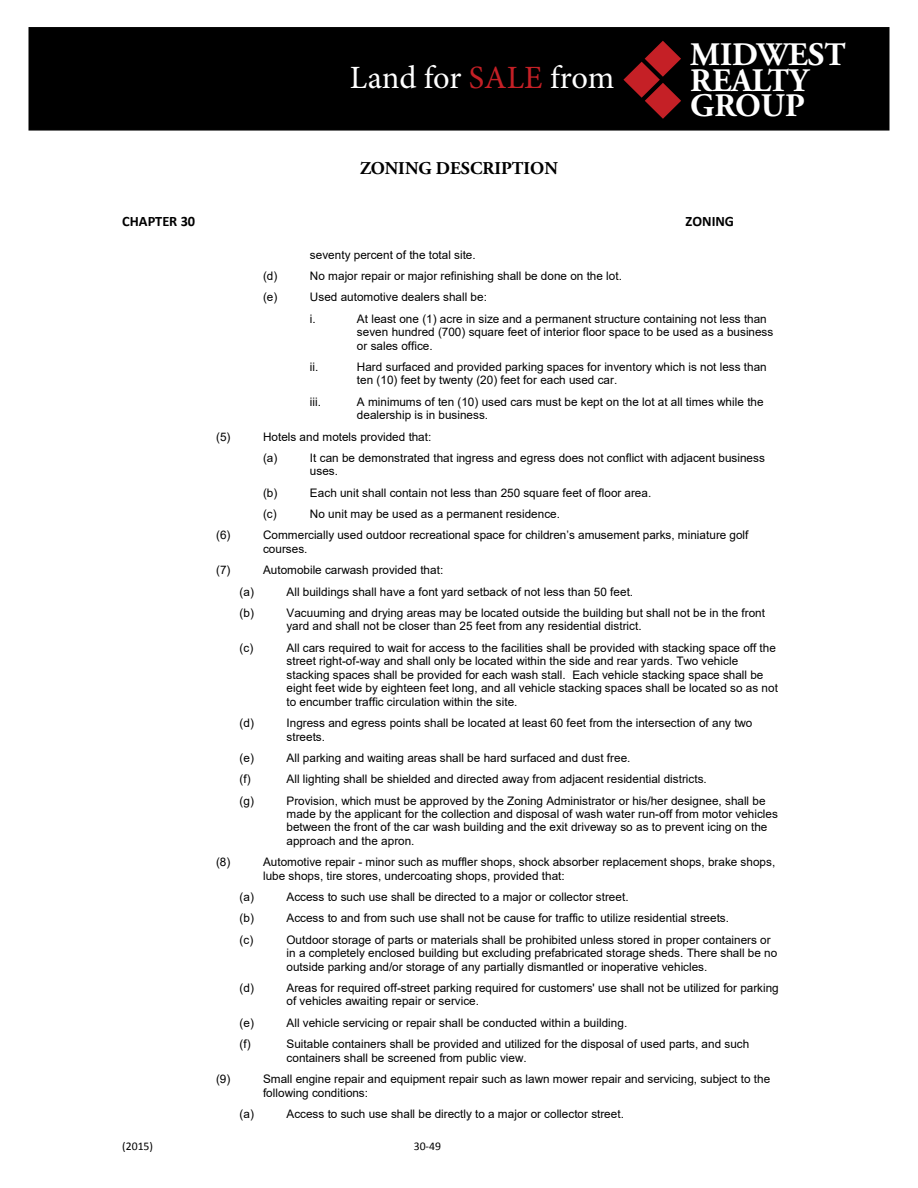
<style>
.page{position:relative;width:918px;height:1188px;background:#fff}
.page>*{position:absolute;margin:0;border:0;box-sizing:border-box;transform-origin:0 0}
.t1{font:700 32.85px/25.7px "Adobe Garamond Pro";color:#fff}
.t2{font:32.55px "Minion Pro";color:#fff}
.t3{font:700 18px "Adobe Garamond Pro";color:#000}
.t4{font:700 14.4px "Calibri";color:#000}
.t5{font:11.7px/13.5px "Arial";letter-spacing:.005em;color:#000}
.t6{font:11.7px "Calibri";color:#000}
.s1{color:#c52026}
</style>
<div class="page">
<div style="left:28px;top:27px;width:862px;height:104px;background:#000;border:2px solid #000"></div>
<svg style="left:623px;top:41px;width:58px;height:78px"></svg>
<h2 class="t2" style="left:350px;top:56px;width:266px">Land for <span class="s1">SALE</span> from</h2>
<h3 class="t3" style="left:360px;top:158px;width:199px">ZONING DESCRIPTION</h3>
<h1 class="t1" style="left:690px;top:42px;width:157px">MIDWEST<br>REALTY<br>GROUP</h1>
<p class="t4" style="left:122px;top:212px;width:75px">CHAPTER 30</p>
<p class="t4" style="left:686px;top:212px;width:50px">ZONING</p>
<p class="t5" style="left:310px;top:248px;width:167px">seventy percent of the total site.</p>
<p class="t5" style="left:263px;top:269px;width:16px">(d)</p>
<p class="t5" style="left:310px;top:269px;width:314px">No major repair or major refinishing shall be done on the lot.</p>
<p class="t5" style="left:263px;top:290px;width:16px">(e)</p>
<p class="t5" style="left:310px;top:287px;width:179px;line-height:21.3px">Used automotive dealers shall be: i.</p>
<p class="t5" style="left:357px;top:312px;width:418px">At least one (1) acre in size and a permanent structure containing not less than seven hundred (700) square feet of interior floor space to be used as a business or sales office.</p>
<p class="t5" style="left:310px;top:360px;width:10px">ii.</p>
<p class="t5" style="left:357px;top:360px;width:411px">Hard surfaced and provided parking spaces for inventory which is not less than ten (10) feet by twenty (20) feet for each used car.</p>
<p class="t5" style="left:310px;top:395px;width:13px">iii.</p>
<p class="t5" style="left:357px;top:395px;width:408px">A minimums of ten (10) used cars must be kept on the lot at all times while the dealership is in business.</p>
<p class="t5" style="left:216px;top:430px;width:16px">(5)</p>
<p class="t5" style="left:263px;top:426px;width:170px;line-height:21.3px">Hotels and motels provided that: (a)</p>
<p class="t5" style="left:310px;top:451px;width:456px">It can be demonstrated that ingress and egress does not conflict with adjacent business uses.</p>
<p class="t5" style="left:263px;top:486px;width:16px">(b)</p>
<p class="t5" style="left:310px;top:486px;width:343px">Each unit shall contain not less than 250 square feet of floor area.</p>
<p class="t5" style="left:263px;top:507px;width:15px">(c)</p>
<p class="t5" style="left:310px;top:507px;width:252px">No unit may be used as a permanent residence.</p>
<p class="t5" style="left:216px;top:528px;width:16px">(6)</p>
<p class="t5" style="left:263px;top:528px;width:487px">Commercially used outdoor recreational space for children’s amusement parks, miniature golf courses.</p>
<p class="t5" style="left:216px;top:563px;width:16px">(7)</p>
<p class="t5" style="left:263px;top:563px;width:182px">Automobile carwash provided that:</p>
<p class="t5" style="left:240px;top:585px;width:16px">(a)</p>
<p class="t5" style="left:287px;top:585px;width:348px">All buildings shall have a font yard setback of not less than 50 feet.</p>
<p class="t5" style="left:240px;top:606px;width:16px">(b)</p>
<p class="t5" style="left:287px;top:606px;width:480px">Vacuuming and drying areas may be located outside the building but shall not be in the front yard and shall not be closer than 25 feet from any residential district.</p>
<p class="t5" style="left:240px;top:641px;width:15px">(c)</p>
<p class="t5" style="left:287px;top:641px;width:493px">All cars required to wait for access to the facilities shall be provided with stacking space off the street right-of-way and shall only be located within the side and rear yards. Two vehicle stacking spaces shall be provided for each wash stall. Each vehicle stacking space shall be eight feet wide by eighteen feet long, and all vehicle stacking spaces shall be located so as not to encumber traffic circulation within the site.</p>
<p class="t5" style="left:240px;top:716px;width:16px">(d)</p>
<p class="t5" style="left:287px;top:716px;width:467px">Ingress and egress points shall be located at least 60 feet from the intersection of any two streets.</p>
<p class="t5" style="left:240px;top:751px;width:16px">(e)</p>
<p class="t5" style="left:287px;top:751px;width:346px">All parking and waiting areas shall be hard surfaced and dust free.</p>
<p class="t5" style="left:240px;top:772px;width:13px">(f)</p>
<p class="t5" style="left:287px;top:772px;width:422px">All lighting shall be shielded and directed away from adjacent residential districts.</p>
<p class="t5" style="left:240px;top:794px;width:16px">(g)</p>
<p class="t5" style="left:287px;top:794px;width:493px">Provision, which must be approved by the Zoning Administrator or his/her designee, shall be made by the applicant for the collection and disposal of wash water run-off from motor vehicles between the front of the car wash building and the exit driveway so as to prevent icing on the approach and the apron.</p>
<p class="t5" style="left:216px;top:855px;width:16px">(8)</p>
<p class="t5" style="left:263px;top:855px;width:514px">Automotive repair - minor such as muffler shops, shock absorber replacement shops, brake shops, lube shops, tire stores, undercoating shops, provided that:</p>
<p class="t5" style="left:240px;top:890px;width:16px">(a)</p>
<p class="t5" style="left:287px;top:890px;width:344px">Access to such use shall be directed to a major or collector street.</p>
<p class="t5" style="left:240px;top:911px;width:16px">(b)</p>
<p class="t5" style="left:287px;top:911px;width:444px">Access to and from such use shall not be cause for traffic to utilize residential streets.</p>
<p class="t5" style="left:240px;top:933px;width:15px">(c)</p>
<p class="t5" style="left:287px;top:933px;width:492px">Outdoor storage of parts or materials shall be prohibited unless stored in proper containers or in a completely enclosed building but excluding prefabricated storage sheds. There shall be no outside parking and/or storage of any partially dismantled or inoperative vehicles.</p>
<p class="t5" style="left:240px;top:981px;width:16px">(d)</p>
<p class="t5" style="left:287px;top:981px;width:494px">Areas for required off-street parking required for customers' use shall not be utilized for parking of vehicles awaiting repair or service.</p>
<p class="t5" style="left:240px;top:1016px;width:16px">(e)</p>
<p class="t5" style="left:287px;top:1016px;width:342px">All vehicle servicing or repair shall be conducted within a building.</p>
<p class="t5" style="left:240px;top:1037px;width:13px">(f)</p>
<p class="t5" style="left:287px;top:1037px;width:464px">Suitable containers shall be provided and utilized for the disposal of used parts, and such containers shall be screened from public view.</p>
<p class="t5" style="left:216px;top:1072px;width:16px">(9)</p>
<p class="t5" style="left:263px;top:1072px;width:509px">Small engine repair and equipment repair such as lawn mower repair and servicing, subject to the following conditions:</p>
<p class="t5" style="left:240px;top:1107px;width:16px">(a)</p>
<p class="t5" style="left:287px;top:1107px;width:339px">Access to such use shall be directly to a major or collector street.</p>
<p class="t6" style="left:122px;top:1138px;width:32px">(2015)</p>
<p class="t6" style="left:414px;top:1138px;width:29px">30-49</p>
</div>
